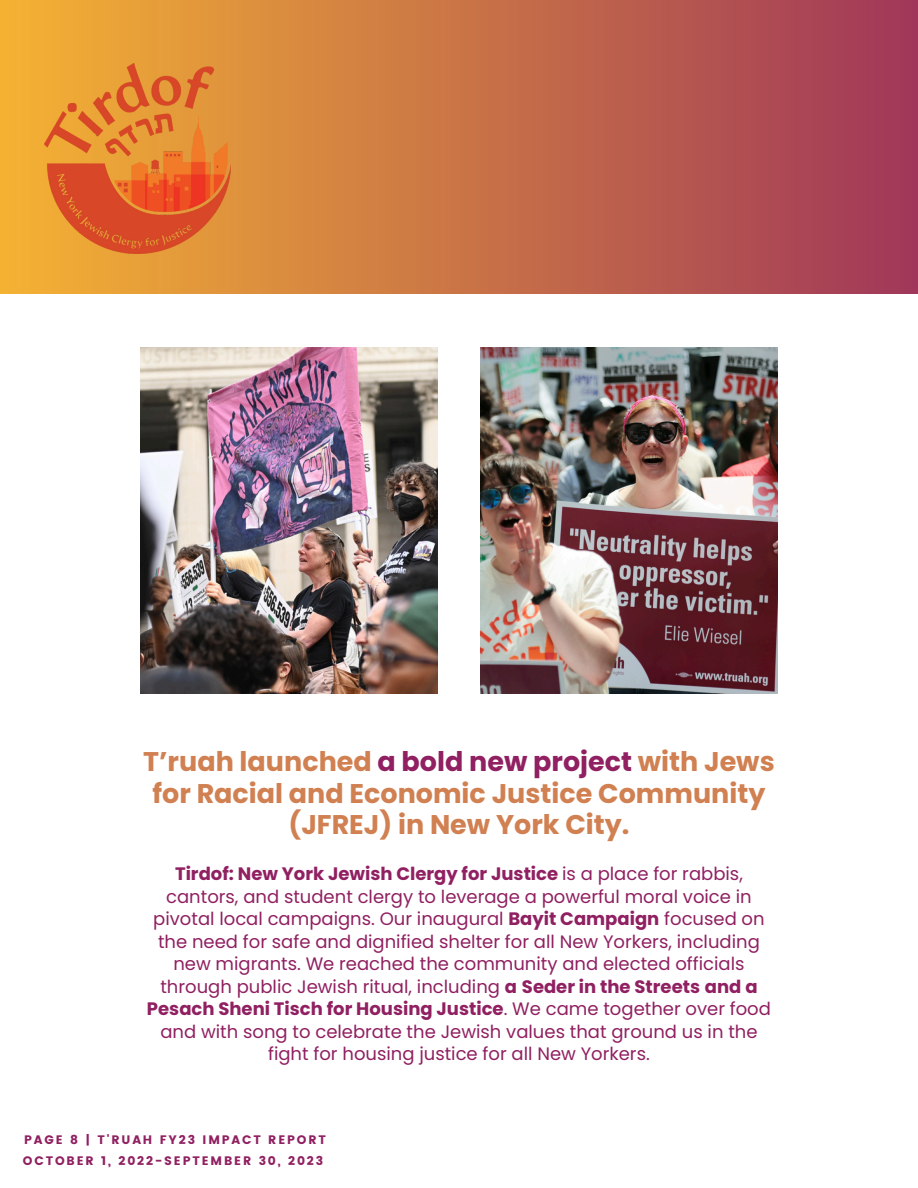
<style>
.page{position:relative;width:918px;height:1188px;background:#fff}
.page>*{position:absolute;margin:0;border:0;box-sizing:border-box;transform-origin:0 0}
.t1{font:700 27px/31.5px "Poppins";color:#d18051;text-align:center}
.t2{font:18px/22.5px "Poppins";color:#902061;text-align:center}
.t3{font:12.3px "Poppins";letter-spacing:.15em;color:#902061}
.s1{color:#902061}
.s2{font-weight:700}
</style>
<div class="page">
<div style="left:0;top:0;width:918px;height:293px;background:linear-gradient(to right,#f4b233,#a0375a)"></div>
<img style="left:140px;top:348px;width:297px;height:345px">
<img style="left:45px;top:63px;width:186px;height:191px">
<img style="left:481px;top:348px;width:297px;height:345px">
<p class="t1" style="left:143px;top:746px;width:633px">T’ruah launched <span class="s1">a bold new project</span> with Jews for Racial and Economic Justice Community (JFREJ) in New York City.</p>
<h1 class="t2" style="left:147px;top:863px;width:626px"><span class="s2">Tirdof: New York Jewish Clergy for Justice</span> is a place for rabbis, cantors, and student clergy to leverage a powerful moral voice in pivotal local campaigns. Our inaugural <span class="s2">Bayit Campaign</span> focused on the need for safe and dignified shelter for all New Yorkers, including new migrants. We reached the community and elected officials through public Jewish ritual, including <span class="s2">a Seder in the Streets and a Pesach Sheni Tisch for Housing Justice</span>. We came together over food and with song to celebrate the Jewish values that ground us in the fight for housing justice for all New Yorkers.</h1>
<h2 class="t3" style="left:24px;top:1133px;width:303px">PAGE 8 | T'RUAH FY23 IMPACT REPORT</h2>
<p class="t3" style="left:23px;top:1153px;width:302px">OCTOBER 1, 2022-SEPTEMBER 30, 2023</p>
</div>
